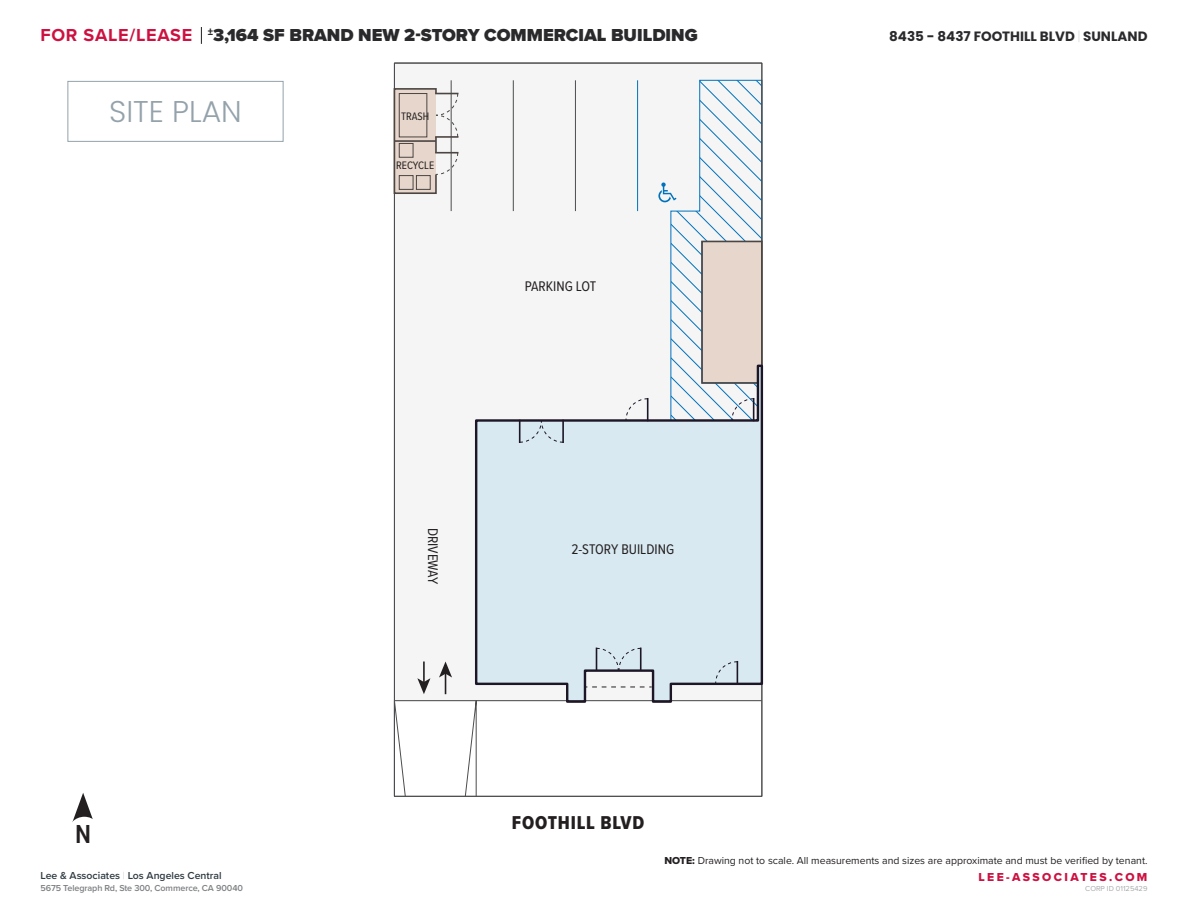
<style>
.page{position:relative;width:1188px;height:918px;background:#fff}
.page>*{position:absolute;margin:0;border:0;box-sizing:border-box;transform-origin:0 0}
.t1{font:300 30px "Poppins";color:#94a2aa}
.t2{font:600 27px "Proxima Nova Cond";color:#231f20}
.t3{font:19.35px "Proxima Nova Cond Extrabld";letter-spacing:.04em;color:#231f20}
.t4{font:900 18px "Proxima Nova";color:#2a292c}
.t5{font:700 18px "Proxima Nova";letter-spacing:.04em;color:#cd1141}
.t6{font:14.4px "Proxima Nova Cond";color:#231f20}
.t7{font:700 13.5px "Poppins";color:#2a292c}
.t8{font:12px "Proxima Nova Extrabld";letter-spacing:.2em;color:#cd1141}
.t9{font:11.25px "Proxima Nova Cond";color:#231f20}
.t10{font:10.5px "Proxima Nova";color:#231f20}
.t11{font:600 10.5px "Proxima Nova";color:#2f3b41}
.t12{font:600 9px "Proxima Nova";letter-spacing:-.01em;color:#7e8083}
.t13{font:7.5px "Proxima Nova";color:#a8aaad}
.s1{font-weight:100;color:#94a2aa}
.s2{font-family:"Proxima Nova Extrabld"}
.s3{font-family:"Proxima Nova T";font-weight:100;color:#a8aaad}
</style>
<div class="page">
<div style="left:394px;top:63px;width:368px;height:639px;background:#f5f5f6"></div>
<hr style="left:394px;top:700px;width:368px;height:1px;background:#4b4c4d">
<svg style="left:465px;top:700px;width:11px;height:97px"></svg>
<svg style="left:394px;top:697px;width:12px;height:100px"></svg>
<hr style="left:451px;top:80px;width:1px;height:131px;background:#4b4c4d">
<hr style="left:513px;top:80px;width:1px;height:131px;background:#4b4c4d">
<hr style="left:575px;top:80px;width:1px;height:131px;background:#4b4c4d">
<hr style="left:637px;top:80px;width:1px;height:131px;background:#0072bc">
<svg style="left:393px;top:87px;width:65px;height:108px"></svg>
<hr style="left:436px;top:136px;width:22px;height:2px;background:#4c4542">
<hr style="left:394px;top:140px;width:42px;height:2px;background:#4c4542">
<div style="left:399px;top:93px;width:28px;height:44px;border:1px solid #4c4542"></div>
<div style="left:399px;top:143px;width:14px;height:14px;border:1px solid #4c4542"></div>
<div style="left:399px;top:175px;width:14px;height:15px;border:1px solid #4c4542"></div>
<div style="left:416px;top:175px;width:14px;height:15px;border:1px solid #4c4542"></div>
<svg style="left:658px;top:80px;width:105px;height:283px"></svg>
<svg style="left:474px;top:363px;width:290px;height:341px"></svg>
<svg style="left:439px;top:662px;width:13px;height:32px"></svg>
<hr style="left:423px;top:662px;width:2px;height:21px;background:#231f20">
<svg style="left:417px;top:678px;width:13px;height:16px"></svg>
<div style="left:68px;top:81px;width:216px;height:61px;border:1px solid #94a2aa"></div>
<svg style="left:72px;top:793px;width:21px;height:29px"></svg>
<div style="left:68px;top:817px;width:33px;height:33px;background:#fff;border-radius:50%"></div>
<svg style="left:201px;top:27px;width:1px;height:17px"></svg>
<h3 class="t4" style="left:208px;top:22px;width:491px"><sup>±</sup>3,164 SF BRAND NEW 2-STORY COMMERCIAL BUILDING</h3>
<h3 class="t5" style="left:40px;top:22px;width:153px">FOR SALE/LEASE</h3>
<p class="t7" style="left:889px;top:29px;width:260px">8435 - 8437 FOOTHILL BLVD <span class="s1">|</span> SUNLAND</p>
<p class="t1" style="left:109px;top:94px;width:134px">SITE PLAN</p>
<p class="t2" style="left:75px;top:814px;width:17px">N</p>
<p class="t9" style="left:401px;top:108px;width:30px">TRASH</p>
<p class="t9" style="left:396px;top:157px;width:39px">RECYCLE</p>
<p class="t6" style="left:525px;top:275px;width:73px">PARKING LOT</p>
<p class="t6" style="left:444px;top:528px;width:58px;rotate:90deg">DRIVEWAY</p>
<p class="t6" style="left:571px;top:538px;width:104px">2-STORY BUILDING</p>
<p class="t3" style="left:512px;top:808px;width:134px">FOOTHILL BLVD</p>
<p class="t10" style="left:664px;top:853px;width:485px"><span class="s2">NOTE:</span> Drawing not to scale. All measurements and sizes are approximate and must be verified by tenant.</p>
<p class="t11" style="left:40px;top:868px;width:183px">Lee &amp; Associates <span class="s3">|</span> Los Angeles Central</p>
<p class="t8" style="left:978px;top:868px;width:171px">LEE-ASSOCIATES.COM</p>
<p class="t12" style="left:40px;top:881px;width:204px">5675 Telegraph Rd, Ste 300, Commerce, CA 90040</p>
<p class="t13" style="left:1085px;top:883px;width:64px">CORP ID 01125429</p>
</div>
